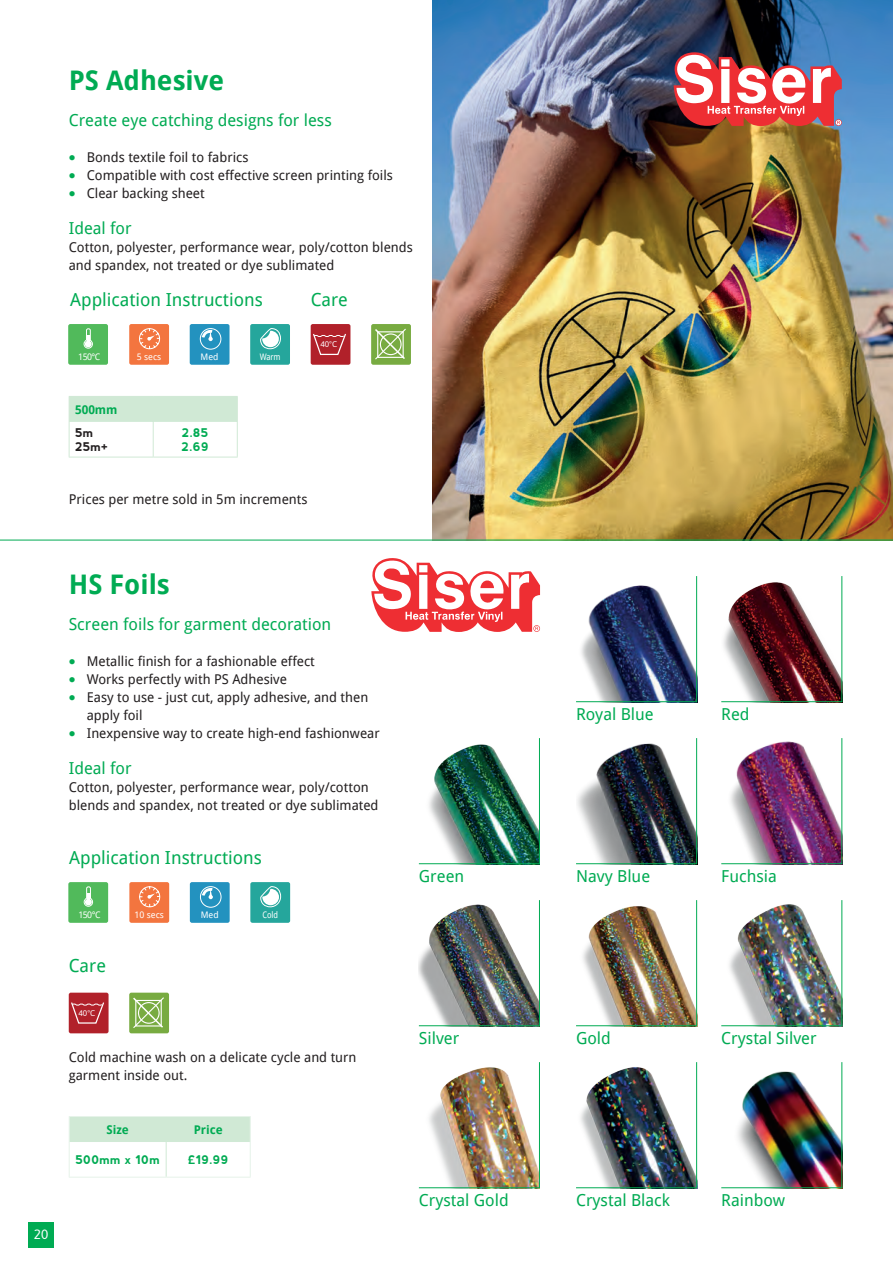
<style>
.page{position:relative;width:893px;height:1263px;background:#fff}
.page>*{position:absolute;margin:0;border:0;box-sizing:border-box;transform-origin:0 0}
.t1{font:700 27px "Droid Sans";color:#00ab53}
.t2{font:18px "Droid Sans";color:#00ab53}
.t3{font:16.5px "Droid Sans";color:#00ab53}
.t4{font:13.5px/18px "Droid Sans";color:#231f20}
.t5{font:13.5px "Asap";color:#fff}
.t6{font:700 12px/14.4px "nevis";letter-spacing:.01em;color:#00ab53}
.t7{font:700 12px "Droid Sans";color:#00ab53}
.t8{font:700 12px/14.4px "nevis";color:#231f20}
.t9{font:9px "Droid Sans";color:#fff}
.t10{font:9px "Droid Sans";color:#fff;scale:.87 1}
.t11{font:8.25px "Asap";color:#fff}
.s1{color:#00ab53}
</style>
<div class="page">
<img style="left:429px;top:1067px;width:110px;height:120px">
<hr style="left:419px;top:1187px;width:121px;height:1px;background:#00ab53">
<hr style="left:539px;top:1062px;width:1px;height:126px;background:#00ab53">
<img style="left:580px;top:1067px;width:116px;height:120px">
<hr style="left:576px;top:1187px;width:121px;height:1px;background:#00ab53">
<hr style="left:696px;top:1062px;width:1px;height:126px;background:#00ab53">
<img style="left:419px;top:904px;width:120px;height:121px">
<hr style="left:419px;top:1025px;width:121px;height:1px;background:#00ab53">
<hr style="left:539px;top:900px;width:1px;height:126px;background:#00ab53">
<img style="left:729px;top:904px;width:112px;height:121px">
<hr style="left:721px;top:1025px;width:121px;height:1px;background:#00ab53">
<hr style="left:841px;top:900px;width:1px;height:126px;background:#00ab53">
<img style="left:583px;top:906px;width:113px;height:119px">
<hr style="left:576px;top:1025px;width:121px;height:1px;background:#00ab53">
<hr style="left:696px;top:900px;width:1px;height:126px;background:#00ab53">
<img style="left:429px;top:744px;width:110px;height:119px">
<hr style="left:419px;top:863px;width:121px;height:1px;background:#00ab53">
<hr style="left:539px;top:738px;width:1px;height:126px;background:#00ab53">
<img style="left:730px;top:741px;width:111px;height:122px">
<hr style="left:721px;top:863px;width:121px;height:1px;background:#00ab53">
<hr style="left:841px;top:738px;width:1px;height:126px;background:#00ab53">
<img style="left:577px;top:743px;width:119px;height:120px">
<hr style="left:576px;top:863px;width:121px;height:1px;background:#00ab53">
<hr style="left:696px;top:738px;width:1px;height:126px;background:#00ab53">
<img style="left:738px;top:1071px;width:103px;height:116px">
<hr style="left:721px;top:1187px;width:121px;height:1px;background:#00ab53">
<hr style="left:841px;top:1062px;width:1px;height:126px;background:#00ab53">
<img style="left:723px;top:582px;width:118px;height:119px">
<hr style="left:721px;top:701px;width:121px;height:1px;background:#00ab53">
<hr style="left:841px;top:576px;width:1px;height:126px;background:#00ab53">
<img style="left:581px;top:585px;width:115px;height:116px">
<hr style="left:576px;top:701px;width:121px;height:1px;background:#00ab53">
<hr style="left:696px;top:576px;width:1px;height:126px;background:#00ab53">
<svg style="left:371px;top:558px;width:169px;height:74px"></svg>
<img style="left:432px;top:0;width:461px;height:540px">
<div style="left:28px;top:1222px;width:26px;height:25px;background:#00ab53"></div>
<svg style="left:69px;top:396px;width:169px;height:61px"></svg>
<hr style="left:69px;top:422px;width:1px;height:35px;background:#d0e9d5">
<hr style="left:237px;top:422px;width:1px;height:35px;background:#d0e9d5">
<hr style="left:69px;top:457px;width:84px;height:1px;background:#d0e9d5">
<hr style="left:153px;top:457px;width:85px;height:1px;background:#d0e9d5">
<div style="left:371px;top:324px;width:40px;height:41px;background:#78ab41;border-radius:2px"></div>
<svg style="left:375px;top:328px;width:31px;height:32px"></svg>
<div style="left:68px;top:324px;width:40px;height:41px;background:#51ba5b;border-radius:2px"></div>
<svg style="left:83px;top:328px;width:10px;height:21px"></svg>
<div style="left:129px;top:324px;width:40px;height:41px;background:#f3753f;border-radius:2px"></div>
<svg style="left:139px;top:328px;width:21px;height:21px"></svg>
<div style="left:190px;top:324px;width:40px;height:41px;background:#2392bf;border-radius:2px"></div>
<div style="left:200px;top:328px;width:21px;height:22px;border:1px solid #fff;border-radius:50%"></div>
<svg style="left:202px;top:329px;width:11px;height:12px"></svg>
<div style="left:250px;top:324px;width:40px;height:41px;background:#25a69c;border-radius:2px"></div>
<svg style="left:260px;top:328px;width:21px;height:21px"></svg>
<div style="left:311px;top:324px;width:39px;height:41px;background:#b1212a;border-radius:2px"></div>
<svg style="left:313px;top:333px;width:33px;height:22px"></svg>
<svg style="left:69px;top:1116px;width:182px;height:61px"></svg>
<hr style="left:69px;top:1142px;width:1px;height:35px;background:#e6f3e9">
<hr style="left:250px;top:1142px;width:1px;height:35px;background:#e6f3e9">
<hr style="left:69px;top:1177px;width:97px;height:1px;background:#e6f3e9">
<hr style="left:166px;top:1177px;width:85px;height:1px;background:#e6f3e9">
<hr style="left:0;top:540px;width:893px;height:1px;background:#00ab53">
<div style="left:68px;top:882px;width:40px;height:41px;background:#51ba5b;border-radius:2px"></div>
<svg style="left:83px;top:886px;width:10px;height:21px"></svg>
<div style="left:129px;top:882px;width:40px;height:41px;background:#f3753f;border-radius:2px"></div>
<svg style="left:139px;top:886px;width:21px;height:21px"></svg>
<div style="left:190px;top:882px;width:40px;height:41px;background:#2392bf;border-radius:2px"></div>
<div style="left:200px;top:886px;width:21px;height:22px;border:1px solid #fff;border-radius:50%"></div>
<svg style="left:202px;top:887px;width:11px;height:12px"></svg>
<div style="left:250px;top:882px;width:40px;height:41px;background:#25a69c;border-radius:2px"></div>
<svg style="left:260px;top:886px;width:21px;height:21px"></svg>
<div style="left:129px;top:993px;width:40px;height:40px;background:#78ab41;border-radius:2px"></div>
<svg style="left:133px;top:997px;width:31px;height:31px"></svg>
<div style="left:69px;top:993px;width:40px;height:40px;background:#b1212a;border-radius:2px"></div>
<svg style="left:71px;top:1002px;width:33px;height:22px"></svg>
<svg style="left:671px;top:52px;width:171px;height:74px"></svg>
<h1 class="t1" style="left:69px;top:61px;width:157px">PS Adhesive</h1>
<p class="t3" style="left:69px;top:109px;width:265px">Create eye catching designs for less</p>
<p class="t4" style="left:69px;top:148px;width:181px"><span class="s1">●</span> Bonds textile foil to fabrics</p>
<p class="t4" style="left:69px;top:166px;width:326px"><span class="s1">●</span> Compatible with cost effective screen printing foils</p>
<p class="t4" style="left:69px;top:184px;width:137px"><span class="s1">●</span> Clear backing sheet</p>
<p class="t3" style="left:69px;top:217px;width:64px">Ideal for</p>
<p class="t4" style="left:69px;top:238px;width:346px">Cotton, polyester, performance wear, poly/cotton blends and spandex, not treated or dye sublimated</p>
<h2 class="t2" style="left:70px;top:287px;width:194px">Application Instructions</h2>
<h2 class="t2" style="left:311px;top:287px;width:39px">Care</h2>
<p class="t9" style="left:78px;top:351px;width:23px">150°C</p>
<p class="t9" style="left:137px;top:351px;width:26px">5 secs</p>
<p class="t9" style="left:201px;top:351px;width:19px">Med</p>
<p class="t10" style="left:260px;top:351px;width:25px">Warm</p>
<p class="t11" style="left:320px;top:340px;width:18px">40°C</p>
<p class="t7" style="left:75px;top:401px;width:44px">500mm</p>
<p class="t8" style="left:75px;top:425px;width:35px">5m<br>25m+</p>
<p class="t6" style="left:182px;top:425px;width:29px">2.85<br>2.69</p>
<p class="t4" style="left:69px;top:490px;width:240px">Prices per metre sold in 5m increments</p>
<h1 class="t1" style="left:69px;top:565px;width:103px">HS Foils</h1>
<p class="t3" style="left:69px;top:613px;width:264px">Screen foils for garment decoration</p>
<p class="t4" style="left:69px;top:652px;width:248px"><span class="s1">●</span> Metallic finish for a fashionable effect</p>
<p class="t4" style="left:69px;top:670px;width:220px"><span class="s1">●</span> Works perfectly with PS Adhesive</p>
<p class="t4" style="left:87px;top:688px;width:283px;text-indent:-18px"><span class="s1">●</span> Easy to use - just cut, apply adhesive, and then apply foil</p>
<p class="t4" style="left:69px;top:724px;width:313px"><span class="s1">●</span> Inexpensive way to create high-end fashionwear</p>
<p class="t3" style="left:69px;top:757px;width:64px">Ideal for</p>
<p class="t4" style="left:69px;top:778px;width:311px">Cotton, polyester, performance wear, poly/cotton blends and spandex, not treated or dye sublimated</p>
<h2 class="t2" style="left:69px;top:845px;width:194px">Application Instructions</h2>
<p class="t9" style="left:78px;top:909px;width:23px">150°C</p>
<p class="t9" style="left:135px;top:909px;width:31px">10 secs</p>
<p class="t9" style="left:201px;top:909px;width:19px">Med</p>
<p class="t10" style="left:262px;top:909px;width:19px">Cold</p>
<h2 class="t2" style="left:69px;top:953px;width:39px">Care</h2>
<p class="t11" style="left:79px;top:1008px;width:18px">40°C</p>
<p class="t4" style="left:69px;top:1048px;width:289px">Cold machine wash on a delicate cycle and turn garment inside out.</p>
<p class="t7" style="left:106px;top:1121px;width:24px">Size</p>
<p class="t7" style="left:194px;top:1121px;width:31px">Price</p>
<p class="t6" style="left:75px;top:1152px;width:86px">500mm x 10m</p>
<p class="t6" style="left:188px;top:1152px;width:42px">£19.99</p>
<p class="t5" style="left:34px;top:1227px;width:16px">20</p>
<p class="t3" style="left:576px;top:703px;width:79px">Royal Blue</p>
<p class="t3" style="left:721px;top:703px;width:30px">Red</p>
<p class="t3" style="left:419px;top:865px;width:47px">Green</p>
<p class="t3" style="left:576px;top:865px;width:76px">Navy Blue</p>
<p class="t3" style="left:721px;top:865px;width:57px">Fuchsia</p>
<p class="t3" style="left:419px;top:1027px;width:42px">Silver</p>
<p class="t3" style="left:576px;top:1027px;width:36px">Gold</p>
<p class="t3" style="left:721px;top:1027px;width:97px">Crystal Silver</p>
<p class="t3" style="left:419px;top:1189px;width:91px">Crystal Gold</p>
<p class="t3" style="left:576px;top:1189px;width:96px">Crystal Black</p>
<p class="t3" style="left:721px;top:1189px;width:65px">Rainbow</p>
</div>
